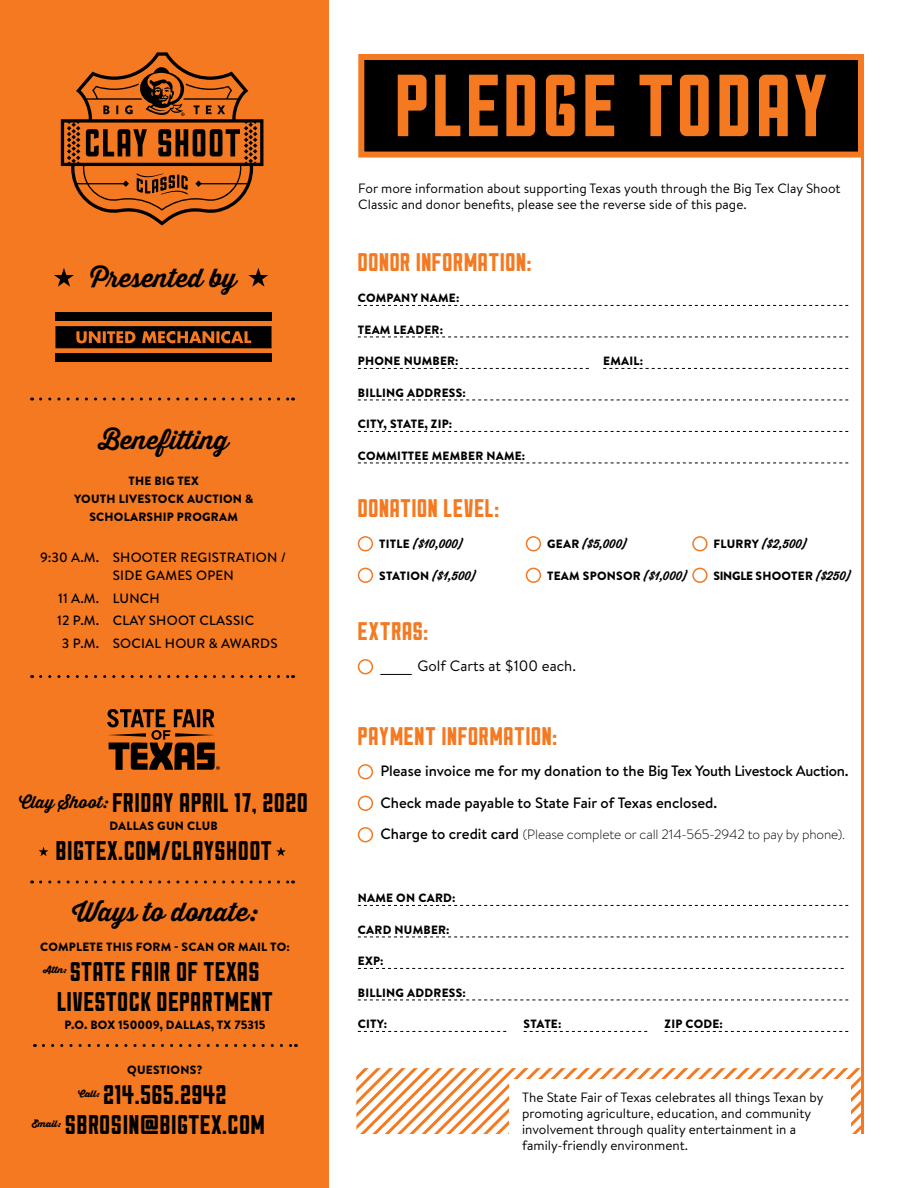
<style>
.page{position:relative;width:918px;height:1188px;background:#fff}
.page>*{position:absolute;margin:0;border:0;box-sizing:border-box;transform-origin:0 0}
.t1{font:87.9px "Sullivan Fill";letter-spacing:.04em;color:#f47920}
.t2{font:27px/30px "Sullivan Fill";letter-spacing:.03em;color:#000;text-align:center}
.t3{font:25.5px "Sullivan Fill";letter-spacing:.03em;color:#f47920}
.t4{font:700 25.5px "Thirsty Script";color:#000}
.t5{font:500 15px/31.5px "Brandon Text";color:#000}
.t6{font:15px "Brandon Text";color:#000}
.t7{font:13.5px/16.2px "Brandon Text";color:#000}
.t8{font:500 13.5px/18px "Brandon Text";letter-spacing:.02em;color:#000}
.t9{font:300 13.5px "Brandon Text";letter-spacing:-.01em;color:#000}
.t10{font:900 12px/18px "Brandon Text";letter-spacing:.02em;color:#000;text-align:center}
.t11{font:700 12px "Thirsty Script";color:#000}
.t12{font:900 12px "Brandon Text";color:#000}
.t13{font:900 9px "Thirsty Script";color:#000}
.s1{font-family:"Brandon Text";font-weight:900}
.s2{font-family:"Thirsty Script";font-weight:700}
.s3{font-weight:500;font-size:15px}
</style>
<div class="page">
<div style="left:0;top:0;width:328px;height:1188px;background:#f47920"></div>
<hr style="left:861px;top:156px;width:3px;height:978px;background:#f47920">
<svg style="left:358px;top:305px;width:490px;height:1px"></svg>
<svg style="left:358px;top:337px;width:490px;height:1px"></svg>
<svg style="left:358px;top:368px;width:231px;height:1px"></svg>
<svg style="left:603px;top:368px;width:245px;height:1px"></svg>
<svg style="left:358px;top:400px;width:490px;height:1px"></svg>
<svg style="left:358px;top:431px;width:490px;height:1px"></svg>
<svg style="left:358px;top:463px;width:490px;height:1px"></svg>
<hr style="left:380px;top:674px;width:32px;height:1px;background:#000">
<svg style="left:358px;top:905px;width:490px;height:1px"></svg>
<svg style="left:358px;top:937px;width:490px;height:1px"></svg>
<svg style="left:358px;top:968px;width:486px;height:1px"></svg>
<svg style="left:358px;top:1000px;width:490px;height:1px"></svg>
<svg style="left:358px;top:1031px;width:148px;height:1px"></svg>
<svg style="left:524px;top:1031px;width:123px;height:1px"></svg>
<svg style="left:665px;top:1031px;width:183px;height:1px"></svg>
<div style="left:358px;top:536px;width:15px;height:15px;border:2px solid #f47920;border-radius:50%"></div>
<div style="left:526px;top:536px;width:15px;height:15px;border:2px solid #f47920;border-radius:50%"></div>
<div style="left:692px;top:536px;width:16px;height:15px;border:2px solid #f47920;border-radius:50%"></div>
<div style="left:358px;top:568px;width:15px;height:15px;border:2px solid #f47920;border-radius:50%"></div>
<div style="left:526px;top:568px;width:15px;height:15px;border:2px solid #f47920;border-radius:50%"></div>
<div style="left:692px;top:568px;width:16px;height:15px;border:2px solid #f47920;border-radius:50%"></div>
<div style="left:358px;top:659px;width:15px;height:15px;border:2px solid #f47920;border-radius:50%"></div>
<div style="left:358px;top:764px;width:15px;height:15px;border:2px solid #f47920;border-radius:50%"></div>
<div style="left:358px;top:796px;width:15px;height:15px;border:2px solid #f47920;border-radius:50%"></div>
<div style="left:358px;top:827px;width:15px;height:15px;border:2px solid #f47920;border-radius:50%"></div>
<svg style="left:356px;top:1068px;width:505px;height:66px"></svg>
<div style="left:361px;top:57px;width:500px;height:98px;background:#000"></div>
<div style="left:358px;top:54px;width:506px;height:104px;border:6px solid #f47920"></div>
<div style="left:509px;top:1079px;width:342px;height:85px;background:#fff"></div>
<svg style="left:43px;top:1044px;width:253px;height:3px"></svg>
<svg style="left:41px;top:880px;width:253px;height:4px"></svg>
<svg style="left:41px;top:675px;width:253px;height:3px"></svg>
<svg style="left:41px;top:398px;width:253px;height:3px"></svg>
<svg style="left:107px;top:709px;width:113px;height:61px"></svg>
<svg style="left:61px;top:52px;width:202px;height:174px"></svg>
<svg style="left:39px;top:847px;width:10px;height:9px"></svg>
<svg style="left:276px;top:847px;width:10px;height:9px"></svg>
<div style="left:55px;top:313px;width:216px;height:8px;background:#000"></div>
<div style="left:55px;top:354px;width:216px;height:8px;background:#000"></div>
<svg style="left:55px;top:326px;width:217px;height:22px"></svg>
<svg style="left:248px;top:268px;width:20px;height:19px"></svg>
<svg style="left:54px;top:268px;width:20px;height:19px"></svg>
<h3 class="t4" style="left:90px;top:258px;width:148px">Presented by</h3>
<h3 class="t4" style="left:99px;top:421px;width:132px">Benefitting</h3>
<p class="t10" style="left:74px;top:472px;width:181px">THE BIG TEX<br>YOUTH LIVESTOCK AUCTION &amp;<br>SCHOLARSHIP PROGRAM</p>
<p class="t8" style="left:113px;top:548px;width:175px;text-indent:-73px">9:30 A.M. SHOOTER REGISTRATION /<br>SIDE GAMES OPEN</p>
<p class="t8" style="left:58px;top:589px;width:103px">11 A.M. LUNCH</p>
<p class="t8" style="left:57px;top:611px;width:198px">12 P.M. CLAY SHOOT CLASSIC</p>
<p class="t8" style="left:62px;top:634px;width:217px">3 P.M. SOCIAL HOUR &amp; AWARDS</p>
<h2 class="t2" style="left:19px;top:789px;width:290px"><sup>Clay</sup> <sup>Shoot:</sup> FRIDAY APRIL 17, 2O2O</h2>
<p class="t10" style="left:109px;top:817px;width:110px">DALLAS GUN CLUB</p>
<h2 class="t2" style="left:56px;top:837px;width:218px">BIGTEX.COM/CLAYSHOOT</h2>
<h3 class="t4" style="left:72px;top:893px;width:187px">Ways to donate:</h3>
<p class="t10" style="left:40px;top:938px;width:251px">COMPLETE THIS FORM - SCAN OR MAIL TO:</p>
<h2 class="t2" style="left:57px;top:958px;width:217px">STATE FAIR OF TEXAS<br>LIVESTOCK DEPARTMENT</h2>
<p class="t12" style="left:64px;top:1016px;width:203px">P.O. BOX 150009, DALLAS, TX 75315</p>
<p class="t10" style="left:127px;top:1061px;width:77px">QUESTIONS?</p>
<h2 class="t2" style="left:65px;top:1081px;width:201px">214.565.2942<br>SBROSIN@BIGTEX.COM</h2>
<p class="t13" style="left:44px;top:963px;width:25px">Attn:</p>
<p class="t13" style="left:78px;top:1087px;width:23px">Call:</p>
<p class="t13" style="left:32px;top:1116px;width:31px">Email:</p>
<h1 class="t1" style="left:395px;top:64px;width:435px">PLEDGE TODAY</h1>
<p class="t7" style="left:358px;top:179px;width:484px">For more information about supporting Texas youth through the Big Tex Clay Shoot<br>Classic and donor benefits, please see the reverse side of this page.</p>
<h3 class="t3" style="left:358px;top:250px;width:175px">DONOR INFORMATION:</h3>
<p class="t10" style="left:358px;top:289px;width:103px">COMPANY NAME:</p>
<p class="t10" style="left:358px;top:321px;width:87px">TEAM LEADER:</p>
<p class="t10" style="left:358px;top:352px;width:102px">PHONE NUMBER:</p>
<p class="t10" style="left:603px;top:352px;width:41px">EMAIL:</p>
<p class="t10" style="left:358px;top:384px;width:110px">BILLING ADDRESS:</p>
<p class="t10" style="left:358px;top:415px;width:96px">CITY, STATE, ZIP:</p>
<p class="t10" style="left:358px;top:447px;width:169px">COMMITTEE MEMBER NAME:</p>
<h3 class="t3" style="left:358px;top:496px;width:143px">DONATION LEVEL:</h3>
<p class="t11" style="left:379px;top:535px;width:85px"><span class="s1">TITLE</span> ($10,000)</p>
<p class="t11" style="left:547px;top:535px;width:81px"><span class="s1">GEAR</span> ($5,000)</p>
<p class="t11" style="left:714px;top:535px;width:94px"><span class="s1">FLURRY</span> ($2,500)</p>
<p class="t11" style="left:379px;top:567px;width:98px"><span class="s1">STATION</span> ($1,500)</p>
<p class="t10" style="left:547px;top:567px;width:141px">TEAM SPONSOR <span class="s2">($1,000)</span></p>
<p class="t10" style="left:713px;top:567px;width:138px">SINGLE SHOOTER <span class="s2">($250)</span></p>
<h3 class="t3" style="left:358px;top:619px;width:72px">EXTRAS:</h3>
<p class="t6" style="left:418px;top:656px;width:160px">Golf Carts at $100 each.</p>
<h3 class="t3" style="left:358px;top:724px;width:201px">PAYMENT INFORMATION:</h3>
<p class="t5" style="left:380px;top:755px;width:470px">Please invoice me for my donation to the Big Tex Youth Livestock Auction.<br>Check made payable to State Fair of Texas enclosed.</p>
<p class="t9" style="left:380px;top:826px;width:466px"><span class="s3">Charge to credit card</span> (Please complete or call 214-565-2942 to pay by phone).</p>
<p class="t10" style="left:358px;top:889px;width:99px">NAME ON CARD:</p>
<p class="t10" style="left:358px;top:921px;width:93px">CARD NUMBER:</p>
<p class="t10" style="left:358px;top:952px;width:27px">EXP:</p>
<p class="t10" style="left:358px;top:984px;width:110px">BILLING ADDRESS:</p>
<p class="t10" style="left:358px;top:1015px;width:31px">CITY:</p>
<p class="t10" style="left:524px;top:1015px;width:39px">STATE:</p>
<p class="t10" style="left:665px;top:1015px;width:60px">ZIP CODE:</p>
<p class="t7" style="left:522px;top:1089px;width:303px">The State Fair of Texas celebrates all things Texan by promoting agriculture, education, and community involvement through quality entertainment in a family-friendly environment.</p>
</div>
